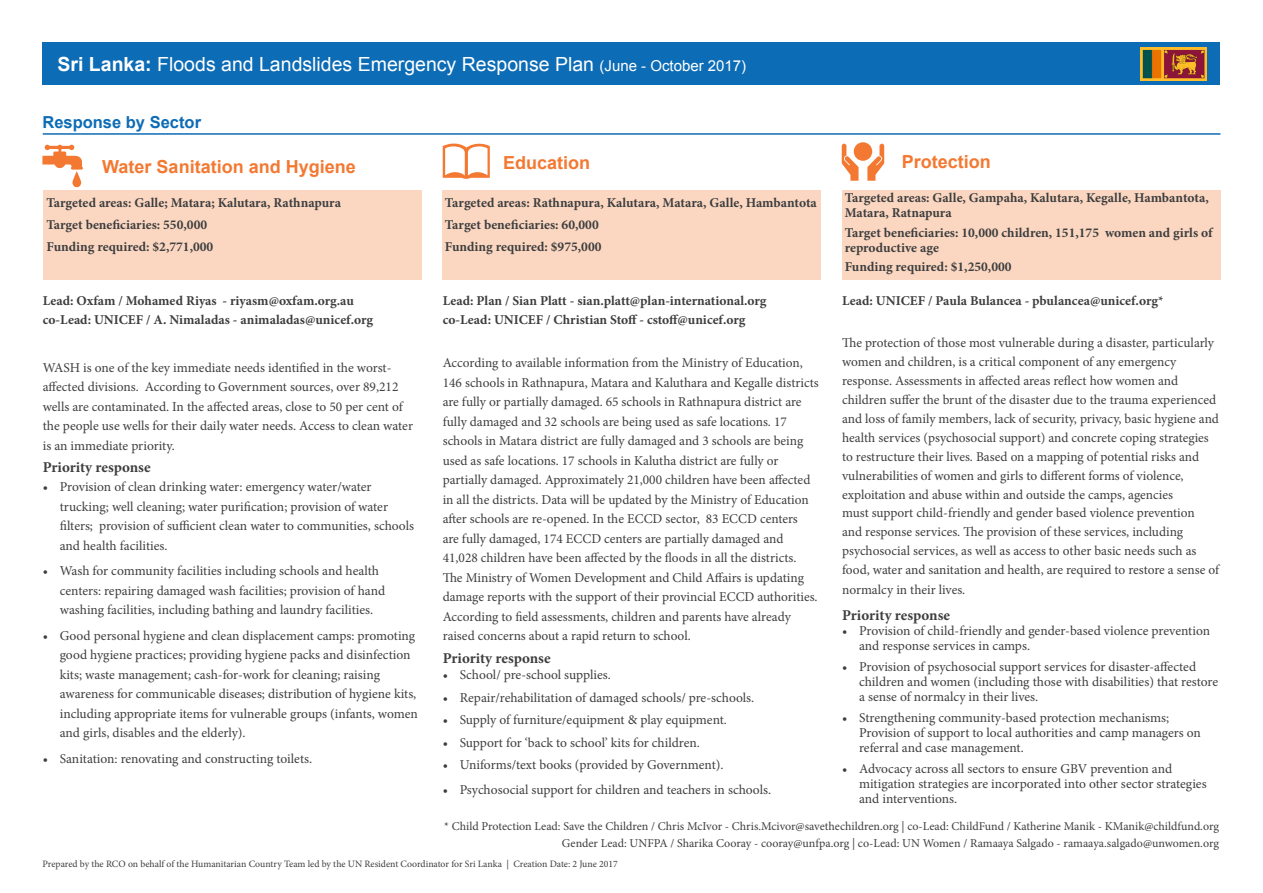
<style>
.page{position:relative;width:1263px;height:893px;background:#fff}
.page>*{position:absolute;margin:0;border:0;box-sizing:border-box;transform-origin:0 0}
.t1{font:19.5px "Arial";color:#fff}
.t2{font:700 18px "Arial";color:#f37932}
.t3{font:700 16.5px "Arial";color:#0d6cb6}
.t4{font:700 15px "Minion Pro";color:#3e3e3f}
.t5{font:13.5px/19.5px "Minion Pro";color:#3e3e3f}
.t6{font:700 13.5px/19.5px "Minion Pro";color:#3e3e3f}
.t7{font:12px "Minion Pro";color:#3e3e3f}
.t8{font:9.75px "Minion Pro";color:#3e3e3f}
.s1{font-weight:700}
.s2{font-size:15px}
</style>
<div class="page">
<div style="left:43px;top:43px;width:1177px;height:42px;background:#0d6cb6"></div>
<img style="left:1141px;top:47px;width:65px;height:33px">
<hr style="left:43px;top:133px;width:1177px;height:2px;background:#0d6cb6">
<svg style="left:42px;top:145px;width:41px;height:43px"></svg>
<svg style="left:443px;top:143px;width:47px;height:36px"></svg>
<svg style="left:842px;top:142px;width:42px;height:39px"></svg>
<div style="left:842px;top:190px;width:378px;height:90px;background:#fbd7c1"></div>
<div style="left:443px;top:190px;width:378px;height:90px;background:#fbd7c1"></div>
<div style="left:43px;top:190px;width:379px;height:90px;background:#fbd7c1"></div>
<h1 class="t1" style="left:58px;top:51px;width:690px"><span class="s1">Sri Lanka:</span> Floods and Landslides Emergency Response Plan <span class="s2">(June - October 2017)</span></h1>
<p class="t3" style="left:42px;top:111px;width:160px">Response by Sector</p>
<p class="t2" style="left:102px;top:154px;width:255px">Water Sanitation and Hygiene</p>
<p class="t2" style="left:503px;top:150px;width:89px">Education</p>
<p class="t6" style="left:47px;top:193px;width:296px">Targeted areas: Galle; Matara; Kalutara, Rathnapura</p>
<p class="t6" style="left:47px;top:215px;width:162px">Target beneficiaries: 550,000</p>
<p class="t6" style="left:47px;top:237px;width:168px">Funding required: $2,771,000</p>
<p class="t6" style="left:43px;top:290px;width:332px">Lead: Oxfam / Mohamed Riyas - riyasm@oxfam.org.au co-Lead: UNICEF / A. Nimaladas - animaladas@unicef.org</p>
<p class="t5" style="left:43px;top:358px;width:372px">WASH is one of the key immediate needs identified in the worst&shy;affected divisions. According to Government sources, over 89,212 wells are contaminated. In the affected areas, close to 50 per cent of the people use wells for their daily water needs. Access to clean water is an immediate priority.</p>
<p class="t4" style="left:43px;top:457px;width:109px">Priority response</p>
<p class="t5" style="left:60px;top:477px;width:356px;text-indent:-17px">• Provision of clean drinking water: emergency water/water trucking; well cleaning; water purification; provision of water filters; provision of sufficient clean water to communities, schools and health facilities.</p>
<p class="t5" style="left:60px;top:561px;width:327px;text-indent:-17px">• Wash for community facilities including schools and health centers: repairing damaged wash facilities; provision of hand washing facilities, including bathing and laundry facilities.</p>
<p class="t5" style="left:60px;top:626px;width:360px;text-indent:-17px">• Good personal hygiene and clean displacement camps: promoting good hygiene practices; providing hygiene packs and disinfection kits; waste management; cash-for-work for cleaning; raising awareness for communicable diseases; distribution of hygiene kits, including appropriate items for vulnerable groups (infants, women and girls, disables and the elderly).</p>
<p class="t5" style="left:43px;top:749px;width:271px">• Sanitation: renovating and constructing toilets.</p>
<p class="t6" style="left:445px;top:193px;width:373px">Targeted areas: Rathnapura, Kalutara, Matara, Galle, Hambantota</p>
<p class="t6" style="left:445px;top:215px;width:155px">Target beneficiaries: 60,000</p>
<p class="t6" style="left:445px;top:237px;width:158px">Funding required: $975,000</p>
<p class="t6" style="left:443px;top:290px;width:325px">Lead: Plan / Sian Platt - sian.platt@plan-international.org co-Lead: UNICEF / Christian Stoff - cstoff@unicef.org</p>
<p class="t5" style="left:443px;top:353px;width:378px">According to available information from the Ministry of Education, 146 schools in Rathnapura, Matara and Kaluthara and Kegalle districts are fully or partially damaged. 65 schools in Rathnapura district are fully damaged and 32 schools are being used as safe locations. 17 schools in Matara district are fully damaged and 3 schools are being used as safe locations. 17 schools in Kalutha district are fully or partially damaged. Approximately 21,000 children have been affected in all the districts. Data will be updated by the Ministry of Education after schools are re-opened. In the ECCD sector, 83 ECCD centers<br>are fully damaged, 174 ECCD centers are partially damaged and 41,028 children have been affected by the floods in all the districts.<br>The Ministry of Women Development and Child Affairs is updating damage reports with the support of their provincial ECCD authorities.<br>According to field assessments, children and parents have already raised concerns about a rapid return to school.</p>
<p class="t4" style="left:443px;top:647px;width:109px">Priority response</p>
<p class="t5" style="left:443px;top:665px;width:170px">• School/ pre-school supplies.</p>
<p class="t5" style="left:443px;top:688px;width:313px">• Repair/rehabilitation of damaged schools/ pre-schools.</p>
<p class="t5" style="left:443px;top:710px;width:286px">• Supply of furniture/equipment &amp; play equipment.</p>
<p class="t5" style="left:443px;top:732px;width:259px">• Support for ‘back to school’ kits for children.</p>
<p class="t5" style="left:443px;top:755px;width:282px">• Uniforms/text books (provided by Government).</p>
<p class="t5" style="left:443px;top:780px;width:330px">• Psychosocial support for children and teachers in schools.</p>
<p class="t2" style="left:902px;top:150px;width:91px">Protection</p>
<p class="t6" style="left:845px;top:190px;width:365px;line-height:15px">Targeted areas: Galle, Gampaha, Kalutara, Kegalle, Hambantota,<br>Matara, Ratnapura</p>
<p class="t6" style="left:845px;top:225px;width:369px;line-height:15px">Target beneficiaries: 10,000 children, 151,175 women and girls of reproductive age</p>
<p class="t6" style="left:845px;top:257px;width:168px">Funding required: $1,250,000</p>
<p class="t6" style="left:842px;top:290px;width:323px">Lead: UNICEF / Paula Bulancea - pbulancea@unicef.org*</p>
<p class="t5" style="left:842px;top:334px;width:378px;line-height:18.9px">The protection of those most vulnerable during a disaster, particularly women and children, is a critical component of any emergency response. Assessments in affected areas reflect how women and children suffer the brunt of the disaster due to the trauma experienced and loss of family members, lack of security, privacy, basic hygiene and health services (psychosocial support) and concrete coping strategies to restructure their lives. Based on a mapping of potential risks and vulnerabilities of women and girls to different forms of violence, exploitation and abuse within and outside the camps, agencies<br>must support child-friendly and gender based violence prevention<br>and response services. The provision of these services, including psychosocial services, as well as access to other basic needs such as food, water and sanitation and health, are required to restore a sense of normalcy in their lives.</p>
<p class="t4" style="left:842px;top:605px;width:109px">Priority response</p>
<p class="t5" style="left:859px;top:623px;width:352px;line-height:15px;text-indent:-17px">• Provision of child-friendly and gender-based violence prevention and response services in camps.</p>
<p class="t5" style="left:859px;top:659px;width:360px;line-height:15px;text-indent:-17px">• Provision of psychosocial support services for disaster-affected children and women (including those with disabilities) that restore a sense of normalcy in their lives.</p>
<p class="t5" style="left:859px;top:710px;width:343px;line-height:15px;text-indent:-17px">• Strengthening community-based protection mechanisms;<br>Provision of support to local authorities and camp managers on referral and case management.</p>
<p class="t5" style="left:859px;top:761px;width:349px;line-height:15px;text-indent:-17px">• Advocacy across all sectors to ensure GBV prevention and mitigation strategies are incorporated into other sector strategies and interventions.</p>
<p class="t7" style="left:444px;top:818px;width:776px">* Child Protection Lead: Save the Children / Chris McIvor - Chris.Mcivor@savethechildren.org | co-Lead: ChildFund / Katherine Manik - KManik@childfund.org</p>
<p class="t7" style="left:562px;top:835px;width:658px">Gender Lead: UNFPA / Sharika Cooray - cooray@unfpa.org | co-Lead: UN Women / Ramaaya Salgado - ramaaya.salgado@unwomen.org</p>
<p class="t8" style="left:43px;top:858px;width:577px">Prepared by the RCO on behalf of the Humanitarian Country Team led by the UN Resident Coordinator for Sri Lanka | Creation Date: 2 June 2017</p>
</div>
